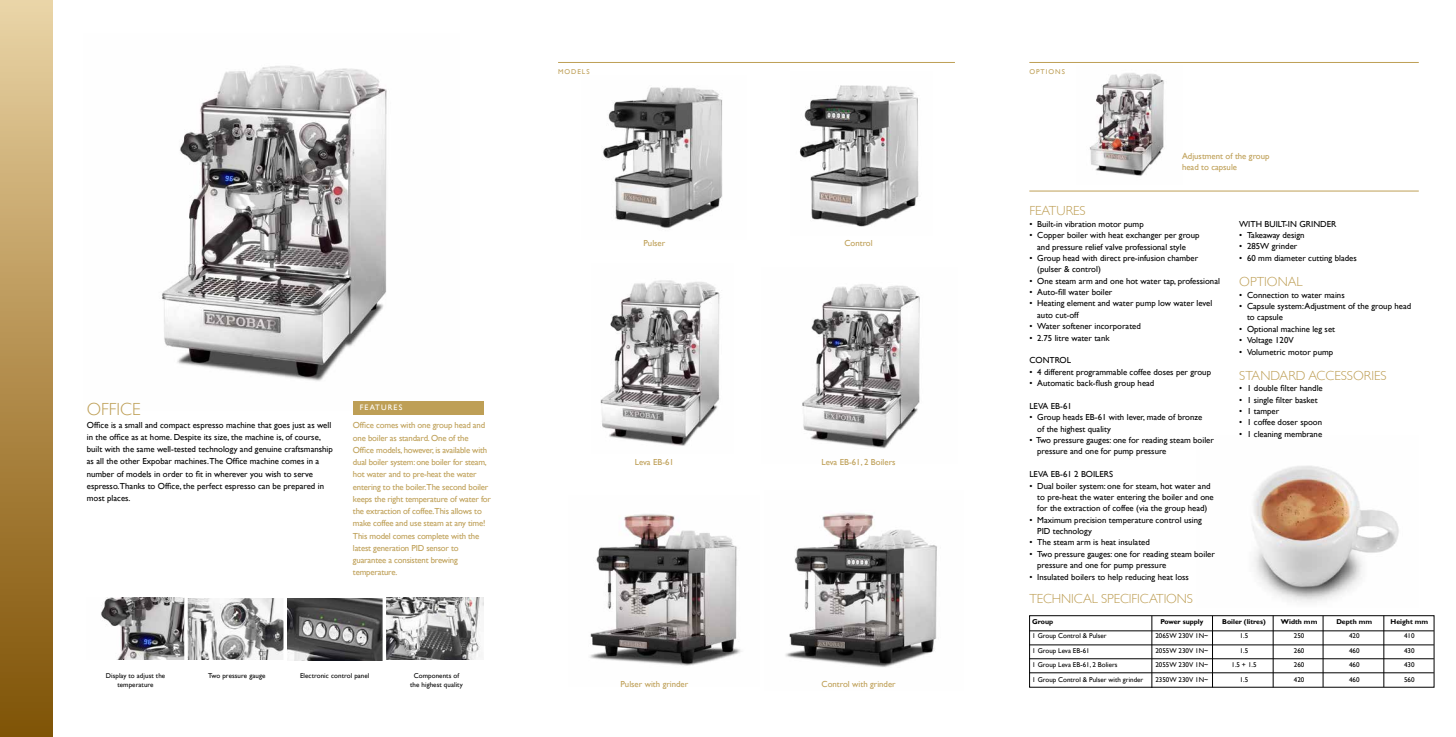
<style>
.page{position:relative;width:1456px;height:737px;background:#fff}
.page>*{position:absolute;margin:0;border:0;box-sizing:border-box;transform-origin:0 0}
.t1{font:300 17.5px "Gill Sans";color:#be9f56}
.t2{font:300 13.12px "Gill Sans";letter-spacing:-.01em;color:#be9f56}
.t3{font:8.75px/11.4px "Gill Sans";color:#000}
.t4{font:8.75px/12.2px "Gill Sans";letter-spacing:-.02em;color:#be9f56}
.t5{font:8.75px/10.5px "Gill Sans";color:#be9f56}
.t6{font:7.88px "Gill Sans";letter-spacing:.14em;color:#fff}
.t7{font:7px/8.8px "Gill Sans";color:#000;text-align:center}
.t8{font:700 7px "Gill Sans";color:#000}
.t9{font:7px "Gill Sans";letter-spacing:.14em;color:#be9f56}
</style>
<div class="page">
<img style="left:1089px;top:73px;width:75px;height:103px">
<img style="left:802px;top:284px;width:118px;height:165px">
<img style="left:600px;top:280px;width:120px;height:166px">
<img style="left:799px;top:85px;width:120px;height:142px">
<img style="left:603px;top:87px;width:120px;height:141px">
<img style="left:162px;top:66px;width:225px;height:315px">
<img style="left:1252px;top:466px;width:147px;height:136px">
<img style="left:101px;top:597px;width:383px;height:63px">
<svg style="left:184px;top:597px;width:4px;height:63px"></svg>
<hr style="left:283px;top:592px;width:4px;height:75px;background:#fff">
<hr style="left:383px;top:592px;width:3px;height:74px;background:#fff">
<div style="left:0;top:0;width:52px;height:737px;background:linear-gradient(to bottom,#ead2a2,#7f5002)"></div>
<div style="left:1029px;top:615px;width:405px;height:72px;border:1px solid #000"></div>
<hr style="left:1029px;top:644px;width:405px;height:1px;background:#000">
<hr style="left:1029px;top:630px;width:405px;height:1px;background:#000">
<hr style="left:1152px;top:616px;width:1px;height:72px;background:#000">
<hr style="left:1212px;top:616px;width:1px;height:71px;background:#000">
<hr style="left:1273px;top:615px;width:1px;height:72px;background:#000">
<hr style="left:1323px;top:616px;width:1px;height:71px;background:#000">
<hr style="left:1384px;top:615px;width:1px;height:72px;background:#000">
<hr style="left:1029px;top:62px;width:390px;height:1px;background:#be9f56">
<hr style="left:1029px;top:191px;width:390px;height:1px;background:#be9f56">
<hr style="left:558px;top:62px;width:397px;height:1px;background:#be9f56">
<hr style="left:1029px;top:672px;width:405px;height:1px;background:#000">
<hr style="left:1029px;top:658px;width:405px;height:1px;background:#000">
<img style="left:590px;top:514px;width:152px;height:152px">
<img style="left:785px;top:513px;width:152px;height:154px">
<div style="left:353px;top:401px;width:131px;height:13px;background:#be9f56"></div>
<h1 class="t1" style="left:87px;top:399px;width:55px">OFFICE</h1>
<p class="t6" style="left:360px;top:403px;width:44px">features</p>
<p class="t3" style="left:87px;top:418px;width:248px;line-height:12.2px">Office is a small and compact espresso machine that goes just as well in the office as at home. Despite its size, the machine is, of course, built with the same well-tested technology and genuine craftsmanship as all the other Expobar machines.The Office machine comes in a number of models in order to fit in wherever you wish to serve espresso.Thanks to Office, the perfect espresso can be prepared in most places.</p>
<p class="t4" style="left:353px;top:419px;width:140px">Office comes with one group head and one boiler as standard. One of the Office models, however, is available with dual boiler system: one boiler for steam, hot water and to pre-heat the water entering to the boiler.The second boiler keeps the right temperature of water for the extraction of coffee.This allows to make coffee and use steam at any time!<br>This model comes complete with the latest generation PID sensor to guarantee a consistent brewing temperature.</p>
<p class="t7" style="left:106px;top:671px;width:61px">Display to adjust the temperature</p>
<p class="t7" style="left:208px;top:671px;width:59px">Two pressure gauge</p>
<p class="t7" style="left:300px;top:671px;width:71px">Electronic control panel</p>
<p class="t7" style="left:410px;top:671px;width:54px">Components of the highest quality</p>
<p class="t9" style="left:558px;top:67px;width:33px">mo del s</p>
<p class="t9" style="left:1029px;top:67px;width:37px">Options</p>
<p class="t5" style="left:1182px;top:151px;width:89px">Adjustment of the group head to capsule</p>
<p class="t4" style="left:644px;top:237px;width:23px">Pulser</p>
<p class="t4" style="left:635px;top:456px;width:41px">Leva EB-61</p>
<p class="t4" style="left:844px;top:237px;width:30px">Control</p>
<p class="t5" style="left:821px;top:457px;width:76px">Leva EB-61, 2 Boilers</p>
<h2 class="t2" style="left:1029px;top:203px;width:8px">FEAT</h2>
<h2 class="t2" style="left:1056px;top:203px;width:24px">URES</h2>
<p class="t3" style="left:1029px;top:218px;width:116px">• Built-in vibration motor pump</p>
<p class="t3" style="left:1037px;top:229px;width:164px;text-indent:-8px">• Copper boiler with heat exchanger per group and pressure relief valve professional style</p>
<p class="t3" style="left:1037px;top:252px;width:163px;text-indent:-8px">• Group head with direct pre-infusion chamber (pulser &amp; control)</p>
<p class="t3" style="left:1029px;top:275px;width:192px">• One steam arm and one hot water tap, professional</p>
<p class="t3" style="left:1029px;top:286px;width:85px">• Auto-fill water boiler</p>
<p class="t3" style="left:1037px;top:298px;width:177px;text-indent:-8px">• Heating element and water pump low water level auto cut-off</p>
<p class="t3" style="left:1029px;top:320px;width:113px">• Water softener incorporated</p>
<p class="t3" style="left:1029px;top:332px;width:82px">• 2.75 litre water tank</p>
<p class="t3" style="left:1029px;top:354px;width:43px">CONTROL</p>
<p class="t3" style="left:1029px;top:366px;width:183px">• 4 different programmable coffee doses per group</p>
<p class="t3" style="left:1029px;top:377px;width:127px">• Automatic back-flush group head</p>
<p class="t3" style="left:1029px;top:400px;width:44px">LEVA EB-61</p>
<p class="t3" style="left:1037px;top:411px;width:167px;text-indent:-8px">• Group heads EB-61 with lever, made of bronze of the highest quality</p>
<p class="t3" style="left:1037px;top:434px;width:178px;text-indent:-8px">• Two pressure gauges: one for reading steam boiler pressure and one for pump pressure</p>
<p class="t3" style="left:1029px;top:468px;width:80px">LEVA EB-61 2 BOILERS</p>
<p class="t3" style="left:1037px;top:480px;width:178px;text-indent:-8px">• Dual boiler system: one for steam, hot water and to pre-heat the water entering the boiler and one for the extraction of coffee (via the group head)</p>
<p class="t3" style="left:1037px;top:514px;width:166px;text-indent:-8px">• Maximum precision temperature control using<br>PID technology</p>
<p class="t3" style="left:1029px;top:536px;width:122px">• The steam arm is heat insulated</p>
<p class="t3" style="left:1037px;top:548px;width:179px;text-indent:-8px">• Two pressure gauges: one for reading steam boiler pressure and one for pump pressure</p>
<p class="t3" style="left:1029px;top:571px;width:161px">• Insulated boilers to help reducing heat loss</p>
<p class="t3" style="left:1239px;top:218px;width:98px">WITH BUI LT-IN GRI NDER</p>
<p class="t3" style="left:1239px;top:229px;width:67px">• Takeaway design</p>
<p class="t3" style="left:1239px;top:241px;width:60px">• 285W grinder</p>
<p class="t3" style="left:1239px;top:252px;width:119px">• 60 mm diameter cutting blades</p>
<h2 class="t2" style="left:1239px;top:274px;width:9px">OPTIONAL</h2>
<p class="t3" style="left:1239px;top:289px;width:107px">• Connection to water mains</p>
<p class="t3" style="left:1247px;top:300px;width:166px;text-indent:-8px">• Capsule system: Adjustment of the group head to capsule</p>
<p class="t3" style="left:1239px;top:323px;width:97px">• Optional machine leg set</p>
<p class="t3" style="left:1239px;top:334px;width:56px">• Voltage 120V</p>
<p class="t3" style="left:1239px;top:346px;width:95px">• Volumetric motor pump</p>
<h2 class="t2" style="left:1239px;top:368px;width:9px">STAN</h2>
<h2 class="t2" style="left:1270px;top:368px;width:47px">DARD ACCESSO</h2>
<h2 class="t2" style="left:1364px;top:368px;width:14px">RIES</h2>
<p class="t3" style="left:1239px;top:382px;width:85px">• 1 double filter handle</p>
<p class="t3" style="left:1239px;top:394px;width:80px">• 1 single filter basket</p>
<p class="t3" style="left:1239px;top:405px;width:42px">• 1 tamper</p>
<p class="t3" style="left:1239px;top:416px;width:84px">• 1 coffee doser spoon</p>
<p class="t3" style="left:1239px;top:428px;width:85px">• 1 cleaning membrane</p>
<p class="t5" style="left:621px;top:678px;width:69px">Pulser with grinder</p>
<p class="t5" style="left:821px;top:678px;width:76px">Control with grinder</p>
<h2 class="t2" style="left:1029px;top:590px;width:165px">TECHNICAL SPECIFICATIONS</h2>
<p class="t8" style="left:1032px;top:617px;width:22px">Group</p>
<p class="t8" style="left:1160px;top:617px;width:44px">Power supply</p>
<p class="t8" style="left:1222px;top:617px;width:45px">Boiler (litres)</p>
<p class="t8" style="left:1281px;top:617px;width:38px">Width mm</p>
<p class="t8" style="left:1336px;top:617px;width:37px">Depth mm</p>
<p class="t8" style="left:1391px;top:617px;width:39px">Height mm</p>
<p class="t7" style="left:1032px;top:631px;width:76px">1 Group Control &amp; Pulser</p>
<p class="t7" style="left:1155px;top:631px;width:54px">2065W 230V 1N~</p>
<p class="t7" style="left:1240px;top:631px;width:10px">1.5</p>
<p class="t7" style="left:1294px;top:631px;width:12px">250</p>
<p class="t7" style="left:1349px;top:631px;width:12px">420</p>
<p class="t7" style="left:1404px;top:631px;width:12px">410</p>
<p class="t7" style="left:1032px;top:646px;width:59px">1 Group Leva EB-61</p>
<p class="t7" style="left:1155px;top:646px;width:54px">2055W 230V 1N~</p>
<p class="t7" style="left:1240px;top:646px;width:10px">1.5</p>
<p class="t7" style="left:1294px;top:646px;width:12px">260</p>
<p class="t7" style="left:1349px;top:646px;width:12px">460</p>
<p class="t7" style="left:1404px;top:646px;width:12px">430</p>
<p class="t7" style="left:1032px;top:660px;width:87px">1 Group Leva EB-61, 2 Boliers</p>
<p class="t7" style="left:1155px;top:660px;width:54px">2055W 230V 1N~</p>
<p class="t7" style="left:1231px;top:660px;width:27px">1.5 + 1.5</p>
<p class="t7" style="left:1294px;top:660px;width:12px">260</p>
<p class="t7" style="left:1349px;top:660px;width:12px">460</p>
<p class="t7" style="left:1404px;top:660px;width:12px">430</p>
<p class="t7" style="left:1032px;top:675px;width:113px">1 Group Control &amp; Pulser with grinder</p>
<p class="t7" style="left:1155px;top:675px;width:54px">2350W 230V 1N~</p>
<p class="t7" style="left:1240px;top:675px;width:10px">1.5</p>
<p class="t7" style="left:1294px;top:675px;width:12px">420</p>
<p class="t7" style="left:1349px;top:675px;width:12px">460</p>
<p class="t7" style="left:1404px;top:675px;width:12px">560</p>
</div>
